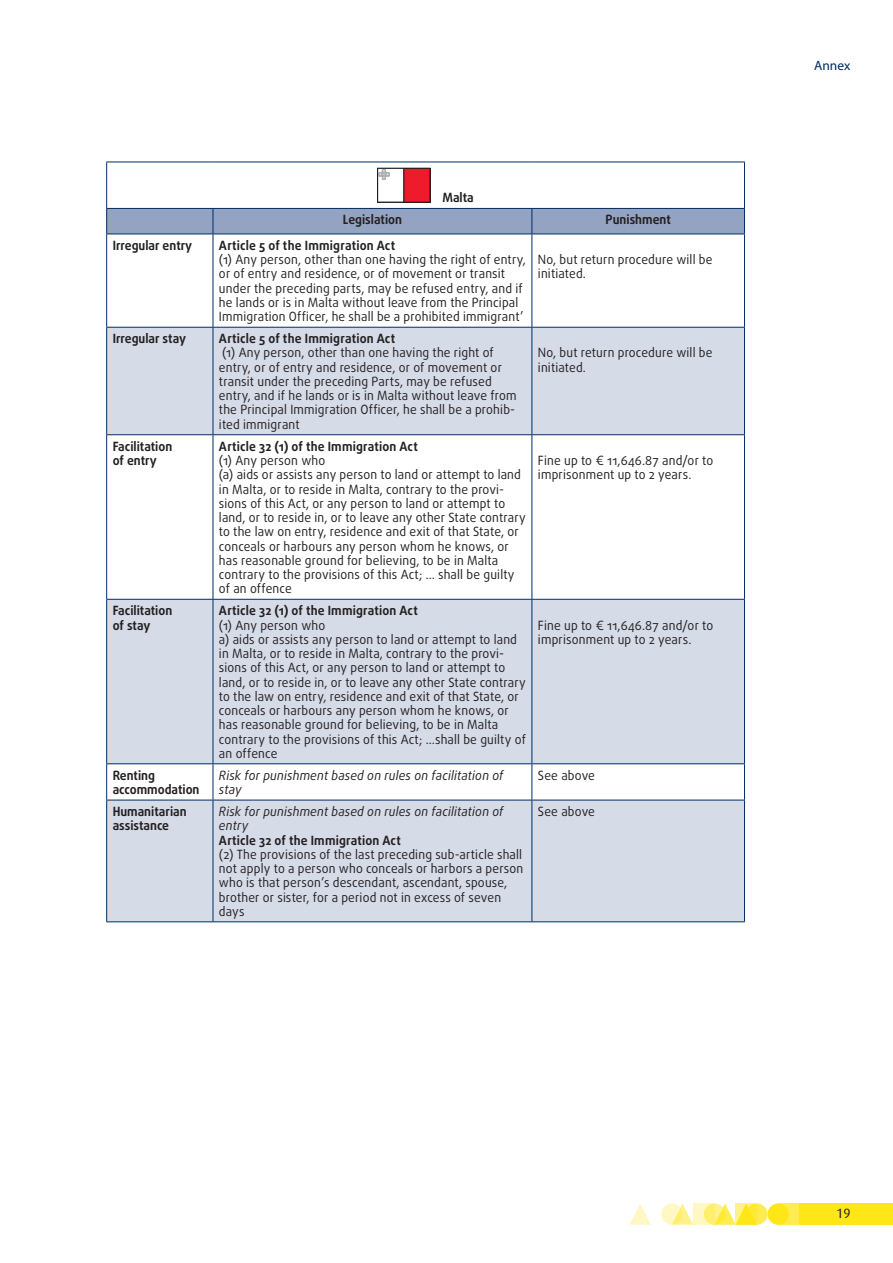
<style>
.page{position:relative;width:893px;height:1263px;background:#fff}
.page>*{position:absolute;margin:0;border:0;box-sizing:border-box;transform-origin:0 0}
.t1{font:13.5px "Myriad Pro";color:#002c62}
.t2{font:13.5px "Dax";color:#231f20}
.table_body{font:12.75px/14.2px "Daxline Pro";letter-spacing:.015em;color:#231f20;scale:.95 1}
.table_body-2{font:700 12.75px "Daxline Pro";letter-spacing:.015em;color:#231f20;scale:.95 1}
.table_header{font:700 12.75px/14.2px "Daxline Pro";color:#231f20;scale:.95 1}
.table_body-3{font:italic 12.75px/14.2px "Daxline Pro";letter-spacing:.015em;color:#231f20;scale:.95 1}
</style>
<div class="page">
<div style="left:746px;top:1203px;width:21px;height:22px;background:#ffec50;border-radius:50%"></div>
<div style="left:778px;top:1203px;width:21px;height:22px;background:#ffec50"></div>
<div style="left:799px;top:1203px;width:94px;height:22px;background:#ffe616"></div>
<svg style="left:675px;top:1203px;width:18px;height:22px"></svg>
<svg style="left:629px;top:1204px;width:22px;height:21px"></svg>
<div style="left:767px;top:1203px;width:22px;height:22px;background:#ffe616;border-radius:50%"></div>
<svg style="left:718px;top:1203px;width:18px;height:22px"></svg>
<svg style="left:704px;top:1203px;width:21px;height:22px"></svg>
<svg style="left:661px;top:1203px;width:21px;height:22px"></svg>
<svg style="left:736px;top:1203px;width:21px;height:22px"></svg>
<svg style="left:693px;top:1203px;width:21px;height:22px"></svg>
<svg style="left:107px;top:328px;width:637px;height:593px;fill:#d6dbe8"></svg>
<hr style="left:106px;top:162px;width:107px;height:1px;background:#002c62">
<hr style="left:106px;top:162px;width:1px;height:46px;background:#002c62">
<hr style="left:213px;top:162px;width:319px;height:1px;background:#002c62">
<hr style="left:532px;top:162px;width:213px;height:1px;background:#002c62">
<hr style="left:744px;top:162px;width:1px;height:46px;background:#002c62">
<svg style="left:106px;top:208px;width:639px;height:26px;background:#8b9bbc"></svg>
<hr style="left:106px;top:234px;width:107px;height:1px;background:#002c62">
<hr style="left:106px;top:234px;width:1px;height:93px;background:#002c62">
<hr style="left:213px;top:234px;width:319px;height:1px;background:#002c62">
<hr style="left:213px;top:234px;width:1px;height:93px;background:#002c62">
<hr style="left:532px;top:234px;width:213px;height:1px;background:#002c62">
<hr style="left:531px;top:234px;width:1px;height:93px;background:#002c62">
<hr style="left:744px;top:234px;width:1px;height:93px;background:#002c62">
<hr style="left:106px;top:327px;width:107px;height:1px;background:#002c62">
<hr style="left:106px;top:328px;width:1px;height:106px;background:#002c62">
<hr style="left:213px;top:327px;width:319px;height:1px;background:#002c62">
<hr style="left:213px;top:328px;width:1px;height:106px;background:#002c62">
<hr style="left:532px;top:327px;width:213px;height:1px;background:#002c62">
<hr style="left:531px;top:328px;width:1px;height:106px;background:#002c62">
<hr style="left:744px;top:328px;width:1px;height:106px;background:#002c62">
<hr style="left:106px;top:434px;width:107px;height:1px;background:#002c62">
<hr style="left:106px;top:435px;width:1px;height:164px;background:#002c62">
<hr style="left:213px;top:434px;width:319px;height:1px;background:#002c62">
<hr style="left:213px;top:435px;width:1px;height:164px;background:#002c62">
<hr style="left:532px;top:434px;width:213px;height:1px;background:#002c62">
<hr style="left:531px;top:435px;width:1px;height:164px;background:#002c62">
<hr style="left:744px;top:435px;width:1px;height:164px;background:#002c62">
<hr style="left:106px;top:599px;width:107px;height:1px;background:#002c62">
<hr style="left:106px;top:600px;width:1px;height:163px;background:#002c62">
<hr style="left:213px;top:599px;width:319px;height:1px;background:#002c62">
<hr style="left:213px;top:600px;width:1px;height:163px;background:#002c62">
<hr style="left:532px;top:599px;width:213px;height:1px;background:#002c62">
<hr style="left:531px;top:600px;width:1px;height:163px;background:#002c62">
<hr style="left:744px;top:600px;width:1px;height:163px;background:#002c62">
<hr style="left:106px;top:763px;width:107px;height:1px;background:#002c62">
<hr style="left:106px;top:764px;width:1px;height:36px;background:#002c62">
<hr style="left:213px;top:763px;width:319px;height:1px;background:#002c62">
<hr style="left:213px;top:764px;width:1px;height:36px;background:#002c62">
<hr style="left:532px;top:763px;width:213px;height:1px;background:#002c62">
<hr style="left:531px;top:764px;width:1px;height:36px;background:#002c62">
<hr style="left:744px;top:764px;width:1px;height:36px;background:#002c62">
<hr style="left:106px;top:800px;width:107px;height:1px;background:#002c62">
<hr style="left:106px;top:800px;width:1px;height:121px;background:#002c62">
<hr style="left:213px;top:800px;width:319px;height:1px;background:#002c62">
<hr style="left:213px;top:800px;width:1px;height:121px;background:#002c62">
<hr style="left:532px;top:800px;width:213px;height:1px;background:#002c62">
<hr style="left:531px;top:800px;width:1px;height:121px;background:#002c62">
<hr style="left:744px;top:800px;width:1px;height:121px;background:#002c62">
<hr style="left:106px;top:921px;width:107px;height:1px;background:#002c62">
<hr style="left:213px;top:921px;width:319px;height:1px;background:#002c62">
<hr style="left:532px;top:921px;width:213px;height:1px;background:#002c62">
<div style="left:378px;top:168px;width:26px;height:34px;border:1px solid #231f20"></div>
<div style="left:404px;top:168px;width:26px;height:34px;background:#ee1b2c"></div>
<svg style="left:379px;top:170px;width:11px;height:10px"></svg>
<div style="left:377px;top:168px;width:53px;height:34px;border:1px solid #231f20"></div>
<p class="table_header" style="left:442px;top:191px;width:35px">Malta</p>
<p class="table_header" style="left:343px;top:213px;width:64px">Legislation</p>
<p class="table_header" style="left:606px;top:213px;width:70px">Punishment</p>
<p class="table_header" style="left:113px;top:238px;width:85px">Irregular entry</p>
<p class="table_body-2" style="left:219px;top:237px;width:187px">Article 5 of the Immigration Act</p>
<p class="table_body" style="left:219px;top:253px;width:325px">(1) Any person, other than one having the right of entry, or of entry and residence, or of movement or transit under the preceding parts, may be refused entry, and if he lands or is in Malta without leave from the Principal Immigration Officer, he shall be a prohibited immigrant’</p>
<p class="table_body" style="left:538px;top:253px;width:185px">No, but return procedure will be initiated.</p>
<p class="table_header" style="left:113px;top:332px;width:79px">Irregular stay</p>
<p class="table_body-2" style="left:219px;top:330px;width:187px">Article 5 of the Immigration Act</p>
<p class="table_body" style="left:219px;top:346px;width:315px">(1) Any person, other than one having the right of entry, or of entry and residence, or of movement or transit under the preceding Parts, may be refused entry, and if he lands or is in Malta without leave from the Principal Immigration Officer, he shall be a prohib&shy;ited immigrant</p>
<p class="table_body" style="left:538px;top:346px;width:185px">No, but return procedure will be initiated.</p>
<p class="table_header" style="left:113px;top:439px;width:64px">Facilitation of entry</p>
<p class="table_body-2" style="left:219px;top:438px;width:211px">Article 32 (1) of the Immigration Act</p>
<p class="table_body" style="left:219px;top:453px;width:113px">(1) Any person who</p>
<p class="table_body" style="left:219px;top:468px;width:325px">(a) aids or assists any person to land or attempt to land in Malta, or to reside in Malta, contrary to the provi&shy;sions of this Act, or any person to land or attempt to land, or to reside in, or to leave any other State contrary to the law on entry, residence and exit of that State, or conceals or harbours any person whom he knows, or has reasonable ground for believing, to be in Malta contrary to the provisions of this Act; … shall be guilty of an offence</p>
<p class="table_body" style="left:538px;top:453px;width:186px">Fine up to € 11,646.87 and/or to imprisonment up to 2 years.</p>
<p class="table_header" style="left:113px;top:604px;width:64px">Facilitation of stay</p>
<p class="table_body-2" style="left:219px;top:602px;width:211px">Article 32 (1) of the Immigration Act</p>
<p class="table_body" style="left:219px;top:618px;width:113px">(1) Any person who</p>
<p class="table_body" style="left:219px;top:632px;width:325px">a) aids or assists any person to land or attempt to land in Malta, or to reside in Malta, contrary to the provi&shy;sions of this Act, or any person to land or attempt to land, or to reside in, or to leave any other State contrary to the law on entry, residence and exit of that State, or conceals or harbours any person whom he knows, or has reasonable ground for believing, to be in Malta contrary to the provisions of this Act; …shall be guilty of an offence</p>
<p class="table_body" style="left:538px;top:618px;width:186px">Fine up to € 11,646.87 and/or to imprisonment up to 2 years.</p>
<p class="table_header" style="left:113px;top:768px;width:93px">Renting accommodation</p>
<p class="table_body-3" style="left:219px;top:768px;width:301px">Risk for punishment based on rules on facilitation of stay</p>
<p class="table_body" style="left:538px;top:768px;width:62px">See above</p>
<p class="table_header" style="left:113px;top:804px;width:79px">Humanitarian assistance</p>
<p class="table_body-3" style="left:219px;top:804px;width:301px">Risk for punishment based on rules on facilitation of entry</p>
<p class="table_body-2" style="left:219px;top:831px;width:193px">Article 32 of the Immigration Act</p>
<p class="table_body" style="left:219px;top:847px;width:322px">(2) The provisions of the last preceding sub-article shall not apply to a person who conceals or harbors a person who is that person’s descendant, ascendant, spouse, brother or sister, for a period not in excess of seven days</p>
<p class="table_body" style="left:538px;top:804px;width:62px">See above</p>
<p class="t1" style="left:814px;top:58px;width:38px">Annex</p>
<p class="t2" style="left:836px;top:1206px;width:16px">19</p>
</div>
